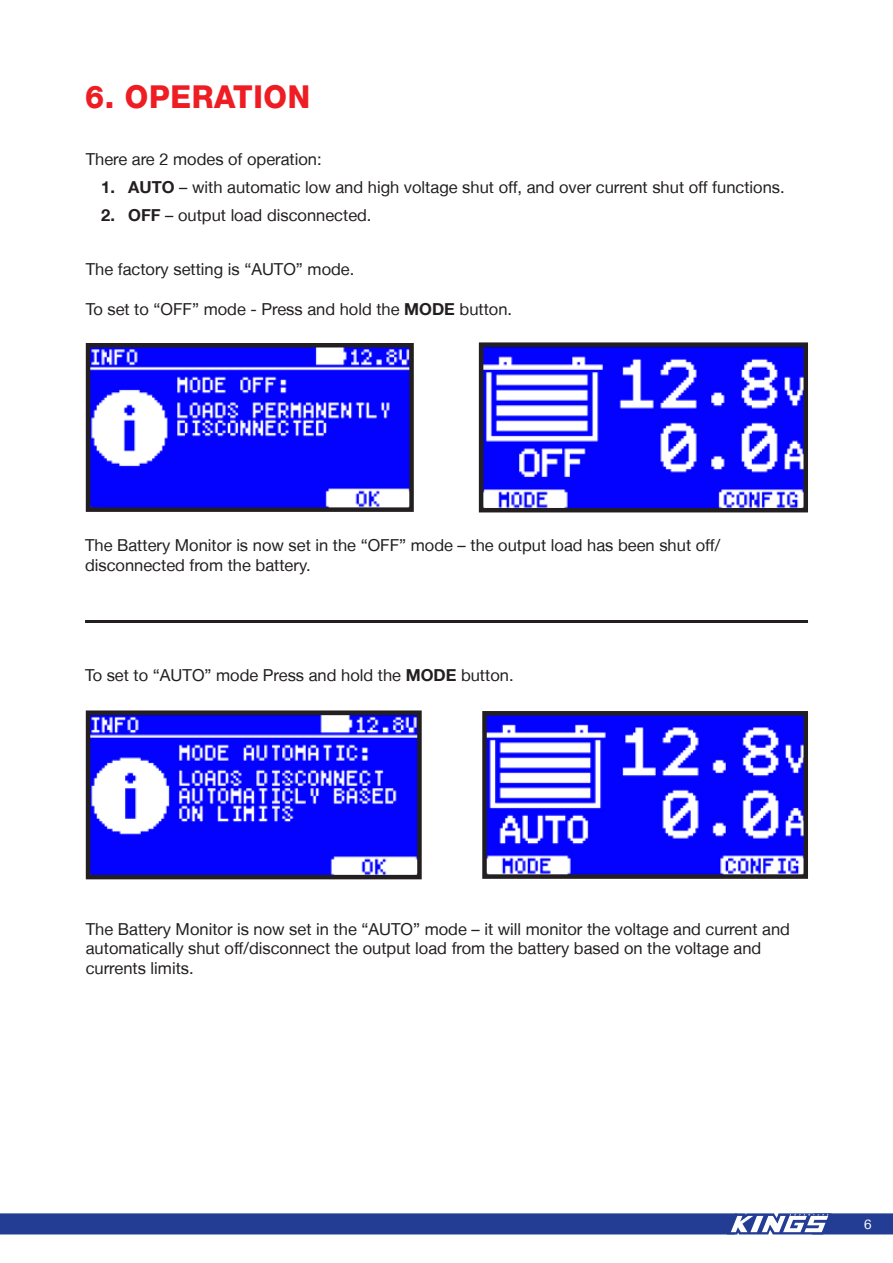
<style>
.page{position:relative;width:893px;height:1263px;background:#fff}
.page>*{position:absolute;margin:0;border:0;box-sizing:border-box;transform-origin:0 0}
.Titles{font:800 31.5px "Helvetica Neue LT";letter-spacing:.02em;color:#ee1d23;scale:.96 1}
.Regular_Text{font:16.5px/19.8px "Helvetica Neue LT";color:#231f20}
.t1{font:13.5px "Helvetica Neue LT";color:#fff}
.s1{font-weight:700}
</style>
<div class="page">
<svg style="left:0;top:1213px;width:893px;height:21px;background:#324a9c"></svg>
<svg style="left:85px;top:343px;width:329px;height:169px;background:#3533ed"></svg>
<svg style="left:478px;top:342px;width:330px;height:171px"></svg>
<svg style="left:482px;top:711px;width:326px;height:168px"></svg>
<svg style="left:85px;top:710px;width:337px;height:170px;background:#3a39ed"></svg>
<hr style="left:85px;top:620px;width:723px;height:3px;background:#231f20">
<p class="Titles" style="left:85px;top:78px;width:236px">6. OPERATION</p>
<p class="Regular_Text" style="left:86px;top:149px;width:237px">There are 2 modes of operation:</p>
<p class="Regular_Text" style="left:101px;top:177px;width:685px"><span class="s1">1. AUTO</span> – with automatic low and high voltage shut off, and over current shut off functions.</p>
<p class="Regular_Text" style="left:101px;top:205px;width:272px"><span class="s1">2. OFF</span> – output load disconnected.</p>
<p class="Regular_Text" style="left:86px;top:259px;width:270px">The factory setting is “AUTO” mode.</p>
<p class="Regular_Text" style="left:86px;top:299px;width:428px">To set to “OFF” mode - Press and hold the <span class="s1">MODE</span> button.</p>
<p class="Regular_Text" style="left:85px;top:535px;width:637px">The Battery Monitor is now set in the “OFF” mode – the output load has been shut off/ disconnected from the battery.</p>
<p class="Regular_Text" style="left:85px;top:665px;width:430px">To set to “AUTO” mode Press and hold the <span class="s1">MODE</span> button.</p>
<p class="Regular_Text" style="left:86px;top:918px;width:706px">The Battery Monitor is now set in the “AUTO” mode – it will monitor the voltage and current and automatically shut off/disconnect the output load from the battery based on the voltage and currents limits.</p>
<p class="t1" style="left:864px;top:1216px;width:9px">6</p>
</div>
